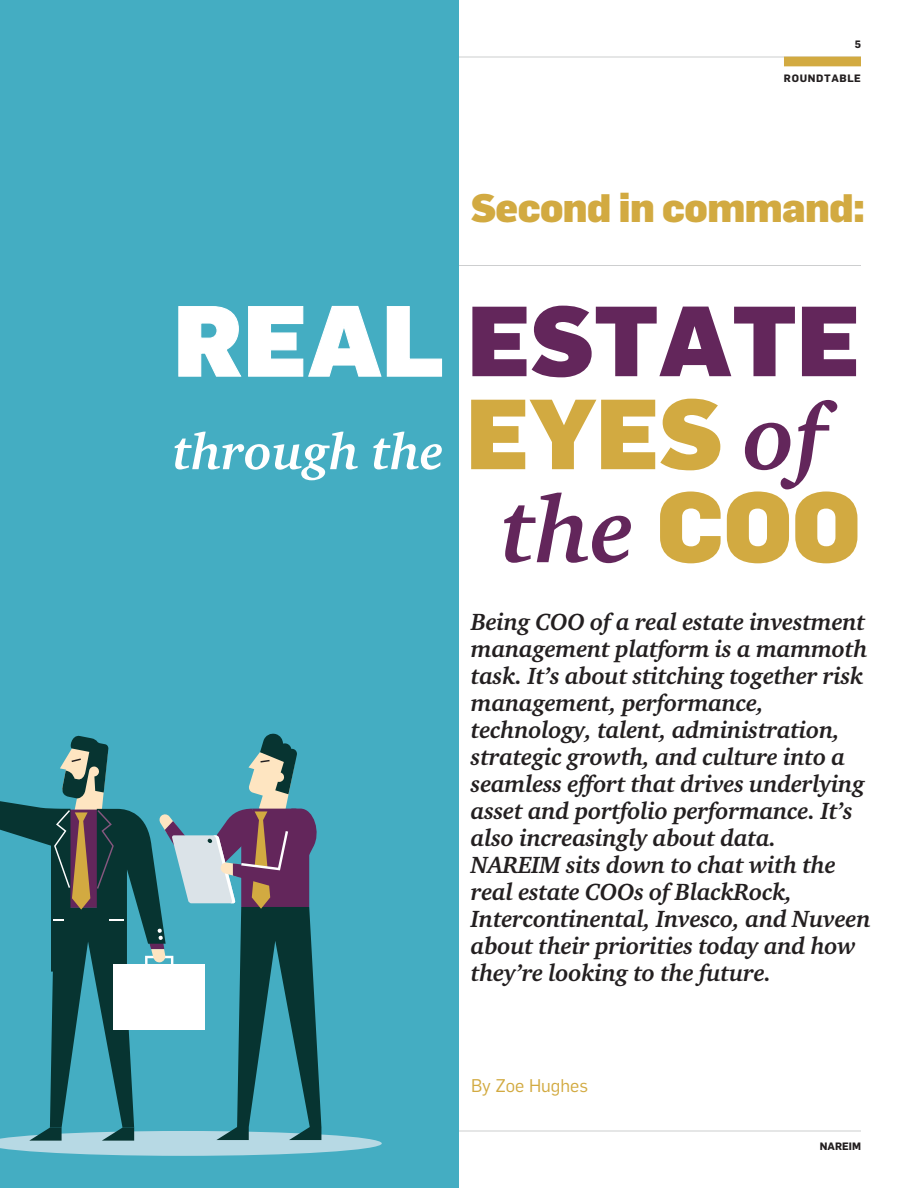
<style>
.page{position:relative;width:918px;height:1188px;background:#fff}
.page>*{position:absolute;margin:0;border:0;box-sizing:border-box;transform-origin:0 0}
.t1{font:900 97.5px "Flama";color:#63265b}
.t2{font:italic 700 94.5px "Charter ITC Std";color:#63265b}
.t3{font:italic 700 51px "Charter ITC Std";color:#fff}
.t4{font:900 39px "Flama";letter-spacing:-.015em;color:#d2aa41}
.t5{font:italic 700 24px/27px "Charter ITC Std";letter-spacing:-.01em;color:#231f20}
.t6{font:18px "Flama";color:#d2aa41}
.t7{font:700 10.5px "Flama";letter-spacing:.06em;color:#231f20}
.s1{color:#fff}
.s2{font-family:"Flama";font-weight:900;font-style:normal;font-size:97.5px;color:#d2aa41}
.s3{font-size:94.5px;color:#63265b}
</style>
<div class="page">
<hr style="left:57px;top:1131px;width:804px;height:1px;background:#cdcecf">
<hr style="left:57px;top:57px;width:804px;height:1px;background:#cdcecf">
<hr style="left:57px;top:265px;width:804px;height:1px;background:#cdcecf">
<div style="left:784px;top:57px;width:77px;height:9px;background:#d2aa41"></div>
<div style="left:0;top:0;width:459px;height:1188px;background:#44adc2"></div>
<svg style="left:0;top:733px;width:382px;height:423px"></svg>
<p class="t7" style="left:855px;top:40px;width:8px">5</p>
<p class="t7" style="left:784px;top:75px;width:79px">ROUNDTABLE</p>
<h3 class="t4" style="left:471px;top:194px;width:396px">Second in command:</h3>
<h1 class="t1" style="left:174px;top:307px;width:688px"><span class="s1">REAL</span> ESTATE</h1>
<h3 class="t3" style="left:173px;top:432px;width:655px">through the <span class="s2">EYES</span> <span class="s3">of</span></h3>
<h2 class="t2" style="left:500px;top:493px;width:362px">the <span class="s2">COO</span></h2>
<p class="t5" style="left:471px;top:610px;width:401px">Being COO of a real estate investment management platform is a mammoth task. It’s about stitching together risk management, performance, technology, talent, administration, strategic growth, and culture into a seamless effort that drives underlying asset and portfolio performance. It’s also increasingly about data.<br>NAREIM sits down to chat with the real estate COOs of BlackRock, Intercontinental, Invesco, and Nuveen about their priorities today and how they’re looking to the future.</p>
<p class="t6" style="left:471px;top:1079px;width:119px">By Zoe Hughes</p>
<p class="t7" style="left:820px;top:1142px;width:43px">NAREIM</p>
</div>
